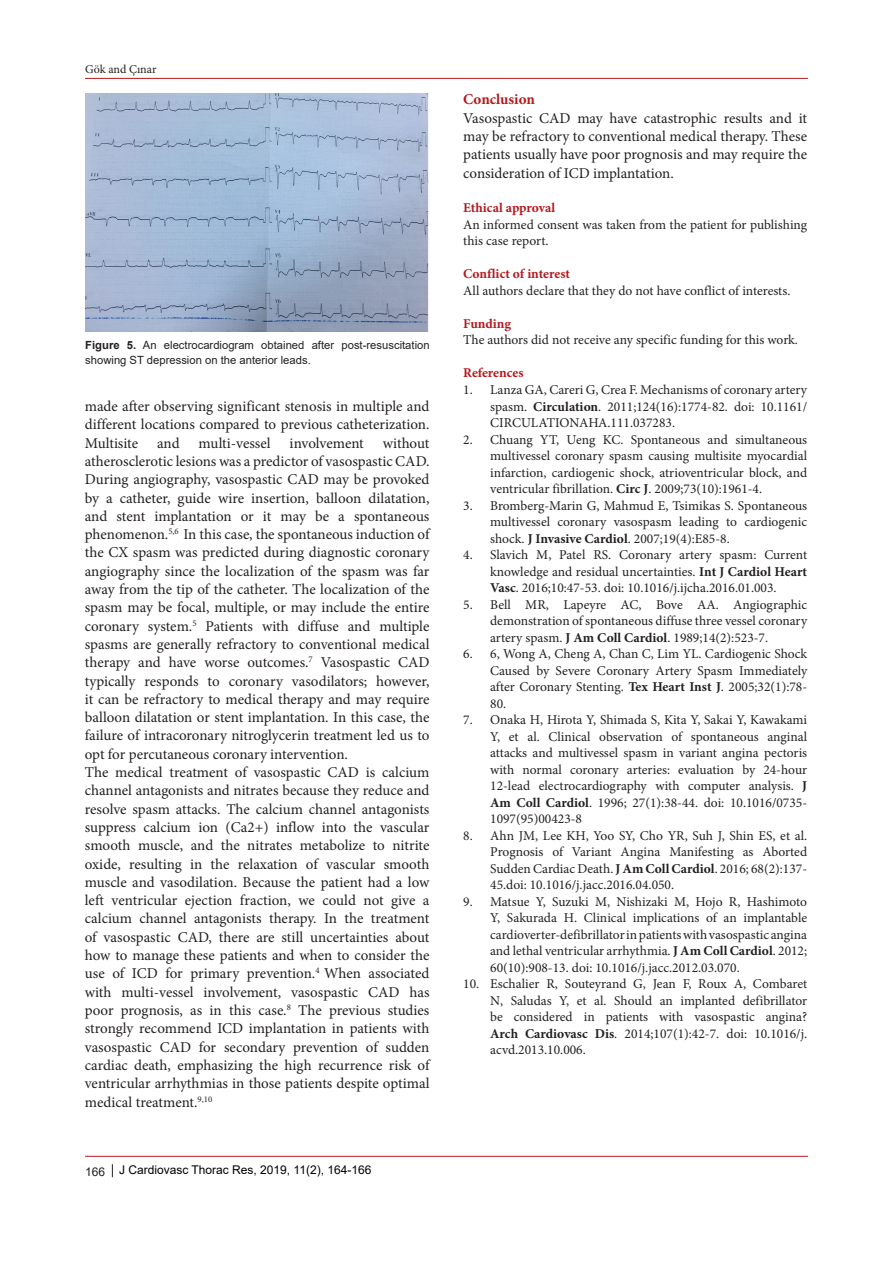
<style>
.page{position:relative;width:893px;height:1263px;background:#fff}
.page>*{position:absolute;margin:0;border:0;box-sizing:border-box;transform-origin:0 0}
.t1{font:15px/18.3px "Minion Pro";letter-spacing:-.005em;color:#231f20;text-align:justify}
.t2{font:700 15px "Minion Pro";color:#b4191e}
.t3{font:13.5px/16.5px "Minion Pro";color:#231f20;text-align:justify}
.t4{font:700 13.5px "Minion Pro";color:#b4191e}
.t5{font:12px "Arial";color:#000}
.t6{font:12px "Minion Pro";letter-spacing:-.005em;color:#231f20}
.t7{font:11.25px/15px "Arial";color:#231f20}
.s1{font-weight:700}
.s2{color:#231f20}
.s3{color:#150000}
</style>
<div class="page">
<hr style="left:85px;top:78px;width:723px;height:1px;background:#b4191e">
<hr style="left:85px;top:1156px;width:723px;height:1px;background:#b4191e">
<svg style="left:112px;top:1164px;width:1px;height:13px"></svg>
<img style="left:85px;top:94px;width:344px;height:238px">
<p class="t6" style="left:85px;top:62px;width:73px">Gök and Çınar</p>
<p class="t7" style="left:85px;top:337px;width:346px"><span class="s1">Figure 5.</span> An electrocardiogram obtained after post-resuscitation showing ST depression on the anterior leads.</p>
<p class="t1" style="left:85px;top:397px;width:346px">made after observing significant stenosis in multiple and different locations compared to previous catheterization.<br>Multisite</p>
<p class="t1" style="left:85px;top:434px;width:346px;text-indent:298px">without atherosclerotic lesions was a predictor of vasospastic CAD.<br>During angiography, vasospastic CAD may be provoked by a catheter, guide wire insertion, balloon dilatation, and stent implantation or it may be a spontaneous phenomenon.<sup>5,6</sup> In this case, the spontaneous induction of the CX spasm was predicted during diagnostic coronary angiography since the localization of the spasm was far away from the tip of the catheter. The localization of the spasm may be focal, multiple, or may include the entire coronary system.<sup>5</sup> Patients with diffuse and multiple spasms are generally refractory to conventional medical therapy and have worse outcomes.<sup>7</sup> Vasospastic CAD typically responds to coronary vasodilators; however, it can be refractory to medical therapy and may require balloon dilatation or stent implantation. In this case, the failure of intracoronary nitroglycerin treatment led us to opt for percutaneous coronary intervention.</p>
<p class="t1" style="left:85px;top:763px;width:346px">The medical treatment of vasospastic CAD is calcium channel antagonists and nitrates because they reduce and resolve spasm attacks. The calcium channel antagonists suppress calcium ion (Ca2+) inflow into the vascular smooth muscle, and the nitrates metabolize to nitrite oxide, resulting in the relaxation of vascular smooth muscle and vasodilation. Because the patient had a low left ventricular ejection fraction, we could not give a calcium channel antagonists therapy. In the treatment of vasospastic CAD, there are still uncertainties about how to manage these patients and when to consider the use of ICD for primary prevention.<sup>4</sup> When associated with multi-vessel involvement, vasospastic CAD has poor prognosis, as in this case.<sup>8</sup> The previous studies strongly recommend ICD implantation in patients with vasospastic CAD for secondary prevention of sudden cardiac death, emphasizing the high recurrence risk of ventricular arrhythmias in those patients despite optimal medical treatment.<sup>9,10</sup></p>
<p class="t1" style="left:157px;top:434px;width:24px">and</p>
<p class="t1" style="left:199px;top:434px;width:74px">multi-vessel</p>
<p class="t1" style="left:290px;top:434px;width:76px">involvement</p>
<p class="t5" style="left:85px;top:1162px;width:288px"><span class="s2">166</span> J Cardiovasc Thorac Res<span class="s3">,</span> 2019, 11(2), 164-166</p>
<p class="t2" style="left:463px;top:89px;width:73px">Conclusion</p>
<p class="t1" style="left:463px;top:109px;width:346px">Vasospastic CAD may have catastrophic results and it may be refractory to conventional medical therapy. These patients usually have poor prognosis and may require the consideration of ICD implantation.</p>
<p class="t4" style="left:463px;top:199px;width:94px">Ethical approval</p>
<p class="t3" style="left:463px;top:216px;width:345px">An informed consent was taken from the patient for publishing this case report.</p>
<p class="t4" style="left:463px;top:265px;width:108px">Conflict of interest</p>
<p class="t3" style="left:463px;top:282px;width:329px">All authors declare that they do not have conflict of interests.</p>
<p class="t4" style="left:463px;top:314px;width:49px">Funding</p>
<p class="t3" style="left:463px;top:332px;width:336px">The authors did not receive any specific funding for this work.</p>
<p class="t4" style="left:463px;top:364px;width:62px">References</p>
<p class="t3" style="left:490px;top:381px;width:319px;text-indent:-27px">1. Lanza GA, Careri G, Crea F. Mechanisms of coronary artery spasm. <span class="s1">Circulation</span>. 2011;124(16):1774-82. doi: 10.1161/ CIRCULATIONAHA.111.037283.</p>
<p class="t3" style="left:490px;top:431px;width:318px;text-indent:-27px">2. Chuang YT, Ueng KC. Spontaneous and simultaneous multivessel coronary spasm causing multisite myocardial infarction, cardiogenic shock, atrioventricular block, and ventricular fibrillation. <span class="s1">Circ J</span>. 2009;73(10):1961-4.</p>
<p class="t3" style="left:490px;top:497px;width:318px;text-indent:-27px">3. Bromberg-Marin G, Mahmud E, Tsimikas S. Spontaneous multivessel coronary vasospasm leading to cardiogenic shock. <span class="s1">J Invasive Cardiol</span>. 2007;19(4):E85-8.</p>
<p class="t3" style="left:490px;top:546px;width:318px;text-indent:-27px">4. Slavich M, Patel RS. Coronary artery spasm: Current knowledge and residual uncertainties. <span class="s1">Int J Cardiol Heart Vasc</span>. 2016;10:47-53. doi: 10.1016/j.ijcha.2016.01.003.</p>
<p class="t3" style="left:490px;top:596px;width:318px;text-indent:-27px">5. Bell MR, Lapeyre AC, Bove AA. Angiographic demonstration of spontaneous diffuse three vessel coronary artery spasm. <span class="s1">J Am Coll Cardiol</span>. 1989;14(2):523-7.</p>
<p class="t3" style="left:490px;top:645px;width:318px;text-indent:-27px">6. 6, Wong A, Cheng A, Chan C, Lim YL. Cardiogenic Shock Caused by Severe Coronary Artery Spasm Immediately after Coronary Stenting. <span class="s1">Tex Heart Inst J</span>. 2005;32(1):78- 80.</p>
<p class="t3" style="left:490px;top:711px;width:318px;text-indent:-27px">7. Onaka H, Hirota Y, Shimada S, Kita Y, Sakai Y, Kawakami Y, et al. Clinical observation of spontaneous anginal attacks and multivessel spasm in variant angina pectoris with normal coronary arteries: evaluation by 24-hour 12-lead electrocardiography with computer analysis. <span class="s1">J Am Coll Cardiol</span>. 1996; 27(1):38-44. doi: 10.1016/0735- 1097(95)00423-8</p>
<p class="t3" style="left:490px;top:827px;width:318px;text-indent:-27px">8. Ahn JM, Lee KH, Yoo SY, Cho YR, Suh J, Shin ES, et al.<br>Prognosis of Variant Angina Manifesting as Aborted Sudden Cardiac Death. <span class="s1">J Am CollCardiol</span>. 2016; 68(2):137- 45.doi: 10.1016/j.jacc.2016.04.050.</p>
<p class="t3" style="left:490px;top:893px;width:318px;text-indent:-27px">9. Matsue Y, Suzuki M, Nishizaki M, Hojo R, Hashimoto Y, Sakurada H. Clinical implications of an implantable cardioverter-defibrillatorinpatientswithvasospastic angina and lethal ventricular arrhythmia. <span class="s1">J Am Coll Cardiol</span>. 2012; 60(10):908-13. doi: 10.1016/j.jacc.2012.03.070.</p>
<p class="t3" style="left:490px;top:975px;width:318px;text-indent:-27px">10. Eschalier R, Souteyrand G, Jean F, Roux A, Combaret N, Saludas Y, et al. Should an implanted defibrillator be considered in patients with vasospastic angina?<br><span class="s1">Arch Cardiovasc Dis</span>. 2014;107(1):42-7. doi: 10.1016/j. acvd.2013.10.006.</p>
</div>
